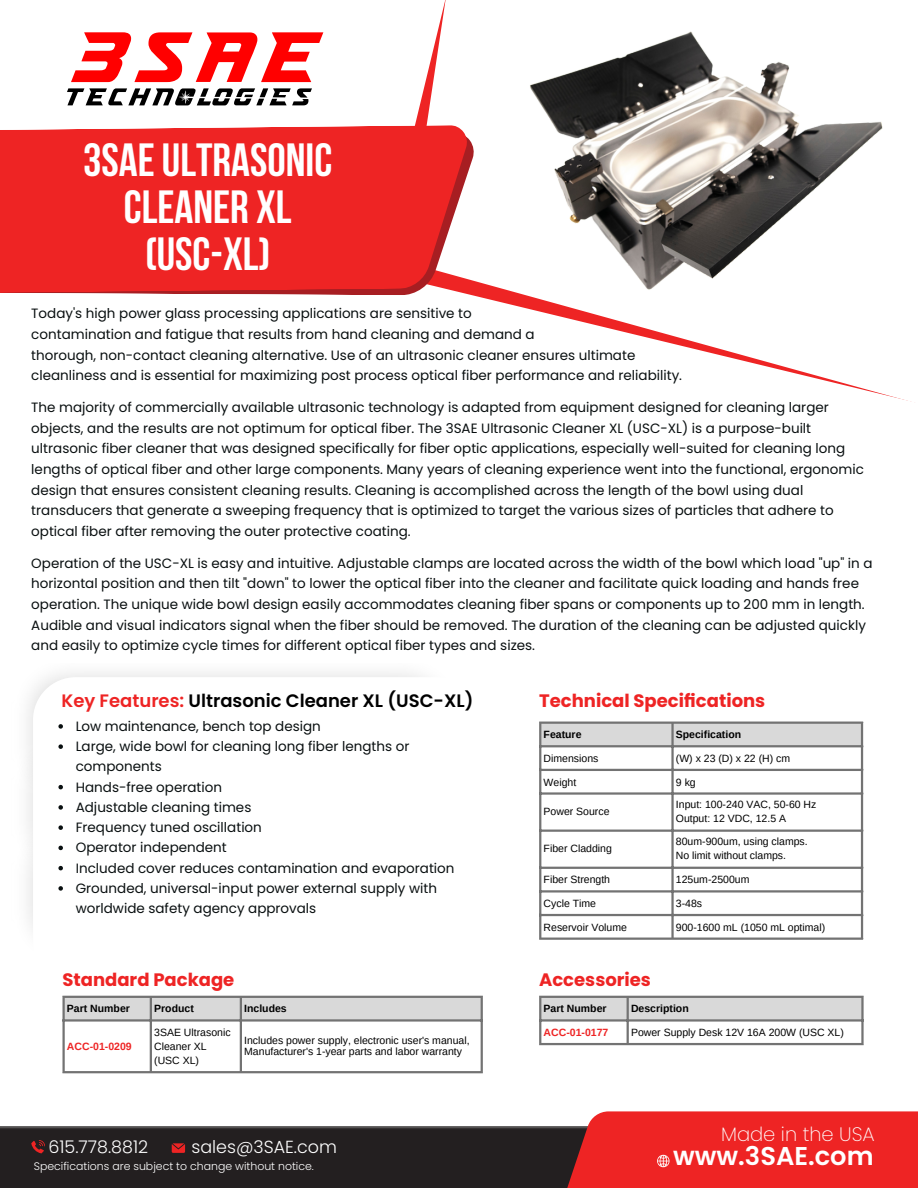
<style>
.page{position:relative;width:918px;height:1188px;background:#fff}
.page>*{position:absolute;margin:0;border:0;box-sizing:border-box;transform-origin:0 0}
.t1{font:700 46.35px "Bebas Neue";color:#fff}
.t2{font:600 25.65px "Poppins";color:#fff}
.t3{font:200 19.5px "Poppins";color:#fff}
.t4{font:700 18px "Poppins";color:#ee2424}
.t5{font:600 18px "Poppins";color:#000}
.t6{font:300 17.55px "Poppins";color:#fff}
.t7{font:13.5px/20.7px "Poppins";color:#090f10}
.t8{font:300 10.95px "Poppins";color:#fff}
.t9{font:10.5px/14px "Arimo";color:#000}
.t10{font:700 10.5px "Arimo";color:#000}
.t11{font:700 10.5px "Arimo";color:#ee2424}
.s1{color:#ee2424}
</style>
<div class="page">
<svg style="left:33px;top:677px;width:522px;height:319px"></svg>
<div style="left:0;top:1126px;width:528px;height:62px;background:#231f20"></div>
<div style="left:528px;top:1111px;width:390px;height:77px;background:#ee2424"></div>
<svg style="left:31px;top:1140px;width:14px;height:13px"></svg>
<svg style="left:172px;top:1143px;width:13px;height:9px"></svg>
<svg style="left:657px;top:1155px;width:13px;height:12px"></svg>
<svg style="left:670px;top:343px;width:242px;height:59px"></svg>
<svg style="left:415px;top:0;width:283px;height:343px"></svg>
<svg style="left:0;top:125px;width:468px;height:169px;background:#ec2d2d"></svg>
<img style="left:470px;top:11px;width:413px;height:283px">
<svg style="left:58px;top:724px;width:5px;height:5px"></svg>
<svg style="left:58px;top:744px;width:5px;height:5px"></svg>
<svg style="left:58px;top:785px;width:5px;height:4px"></svg>
<svg style="left:58px;top:805px;width:5px;height:5px"></svg>
<svg style="left:58px;top:825px;width:5px;height:5px"></svg>
<svg style="left:58px;top:846px;width:5px;height:4px"></svg>
<svg style="left:58px;top:866px;width:5px;height:4px"></svg>
<svg style="left:58px;top:886px;width:5px;height:5px"></svg>
<div style="left:65px;top:998px;width:416px;height:21px;background:#d9d9d9"></div>
<hr style="left:62px;top:998px;width:3px;height:73px;background:#737373">
<hr style="left:150px;top:998px;width:2px;height:73px;background:#737373">
<hr style="left:240px;top:998px;width:2px;height:73px;background:#737373">
<hr style="left:481px;top:998px;width:2px;height:73px;background:#737373">
<hr style="left:62px;top:996px;width:421px;height:2px;background:#737373">
<hr style="left:62px;top:1019px;width:421px;height:3px;background:#737373">
<hr style="left:62px;top:1071px;width:421px;height:2px;background:#737373">
<div style="left:541px;top:998px;width:320px;height:21px;background:#d9d9d9"></div>
<hr style="left:539px;top:998px;width:2px;height:45px;background:#737373">
<hr style="left:627px;top:998px;width:2px;height:45px;background:#737373">
<hr style="left:861px;top:998px;width:3px;height:45px;background:#737373">
<hr style="left:539px;top:996px;width:325px;height:2px;background:#737373">
<hr style="left:539px;top:1019px;width:325px;height:3px;background:#737373">
<hr style="left:539px;top:1043px;width:325px;height:2px;background:#737373">
<div style="left:541px;top:724px;width:320px;height:21px;background:#d9d9d9"></div>
<hr style="left:539px;top:724px;width:2px;height:214px;background:#737373">
<hr style="left:671px;top:724px;width:3px;height:214px;background:#737373">
<hr style="left:861px;top:724px;width:2px;height:214px;background:#737373">
<hr style="left:539px;top:722px;width:324px;height:2px;background:#737373">
<hr style="left:539px;top:745px;width:324px;height:2px;background:#737373">
<hr style="left:539px;top:769px;width:324px;height:2px;background:#737373">
<hr style="left:539px;top:792px;width:324px;height:3px;background:#737373">
<hr style="left:539px;top:830px;width:324px;height:2px;background:#737373">
<hr style="left:539px;top:867px;width:324px;height:2px;background:#737373">
<hr style="left:539px;top:890px;width:324px;height:3px;background:#737373">
<hr style="left:539px;top:914px;width:324px;height:2px;background:#737373">
<hr style="left:539px;top:938px;width:324px;height:2px;background:#737373">
<svg style="left:71px;top:32px;width:252px;height:50px"></svg>
<svg style="left:67px;top:88px;width:245px;height:17px"></svg>
<p class="t1" style="left:83px;top:141px;width:251px">3SAEULTRASONIC</p>
<p class="t1" style="left:124px;top:188px;width:169px">CLEANER XL</p>
<p class="t1" style="left:145px;top:235px;width:127px">(USC-XL)</p>
<p class="t7" style="left:31px;top:303px;width:442px">Today's high power glass processing applications are sensitive to</p>
<p class="t7" style="left:31px;top:324px;width:505px">contamination and fatigue that results from hand cleaning and demand a</p>
<p class="t7" style="left:31px;top:345px;width:606px">thorough, non-contact cleaning alternative. Use of an ultrasonic cleaner ensures ultimate</p>
<p class="t7" style="left:31px;top:365px;width:652px">cleanliness and is essential for maximizing post process optical fiber performance and reliability.</p>
<p class="t7" style="left:31px;top:397px;width:834px">The majority of commercially available ultrasonic technology is adapted from equipment designed for cleaning larger objects, and the results are not optimum for optical fiber. The 3SAE Ultrasonic Cleaner XL (USC-XL) is a purpose-built ultrasonic fiber cleaner that was designed specifically for fiber optic applications, especially well-suited for cleaning long lengths of optical fiber and other large components. Many years of cleaning experience went into the functional, ergonomic design that ensures consistent cleaning results. Cleaning is accomplished across the length of the bowl using dual transducers that generate a sweeping frequency that is optimized to target the various sizes of particles that adhere to optical fiber after removing the outer protective coating.</p>
<p class="t7" style="left:31px;top:553px;width:843px">Operation of the USC-XL is easy and intuitive. Adjustable clamps are located across the width of the bowl which load "up" in a horizontal position and then tilt "down" to lower the optical fiber into the cleaner and facilitate quick loading and hands free operation. The unique wide bowl design easily accommodates cleaning fiber spans or components up to 200 mm in length.<br>Audible and visual indicators signal when the fiber should be removed. The duration of the cleaning can be adjusted quickly and easily to optimize cycle times for different optical fiber types and sizes.</p>
<p class="t5" style="left:61px;top:689px;width:413px"><span class="s1">Key Features:</span> Ultrasonic Cleaner XL (USC-XL)</p>
<p class="t7" style="left:76px;top:716px;width:247px">Low maintenance, bench top design</p>
<p class="t7" style="left:76px;top:736px;width:335px;line-height:20.2px">Large, wide bowl for cleaning long fiber lengths or components</p>
<p class="t7" style="left:76px;top:777px;width:148px">Hands-free operation</p>
<p class="t7" style="left:76px;top:797px;width:177px">Adjustable cleaning times</p>
<p class="t7" style="left:76px;top:817px;width:188px">Frequency tuned oscillation</p>
<p class="t7" style="left:76px;top:837px;width:153px">Operator independent</p>
<p class="t7" style="left:76px;top:858px;width:380px">Included cover reduces contamination and evaporation</p>
<p class="t7" style="left:76px;top:878px;width:363px;line-height:20.2px">Grounded, universal-input power external supply with worldwide safety agency approvals</p>
<p class="t4" style="left:62px;top:967px;width:173px">Standard Package</p>
<p class="t10" style="left:67px;top:1003px;width:64px">Part Number</p>
<p class="t10" style="left:154px;top:1003px;width:41px">Product</p>
<p class="t10" style="left:244px;top:1003px;width:44px">Includes</p>
<p class="t11" style="left:67px;top:1041px;width:66px">ACC-01-0209</p>
<p class="t9" style="left:154px;top:1025px;width:78px">3SAE Ultrasonic<br>Cleaner XL</p>
<p class="t9" style="left:154px;top:1053px;width:46px">(USC XL)</p>
<p class="t9" style="left:244px;top:1035px;width:227px;line-height:11.4px">Includes power supply, electronic user's manual,<br>Manufacturer's 1-year parts and labor warranty</p>
<p class="t6" style="left:49px;top:1134px;width:101px">615.778.8812</p>
<p class="t6" style="left:192px;top:1134px;width:147px">sales@3SAE.com</p>
<p class="t8" style="left:34px;top:1158px;width:282px">Specifications are subject to change without notice.</p>
<p class="t4" style="left:539px;top:689px;width:228px">Technical Specifications</p>
<p class="t10" style="left:544px;top:729px;width:39px">Feature</p>
<p class="t10" style="left:676px;top:729px;width:67px">Specification</p>
<p class="t9" style="left:544px;top:751px;width:56px">Dimensions</p>
<p class="t9" style="left:676px;top:751px;width:116px">(W) x 23 (D) x 22 (H) cm</p>
<p class="t9" style="left:544px;top:775px;width:34px">Weight</p>
<p class="t9" style="left:676px;top:775px;width:21px">9 kg</p>
<p class="t9" style="left:544px;top:805px;width:67px">Power Source</p>
<p class="t9" style="left:676px;top:798px;width:142px">Input: 100-240 VAC, 50-60 Hz</p>
<p class="t9" style="left:676px;top:812px;width:112px">Output: 12 VDC, 12.5 A</p>
<p class="t9" style="left:544px;top:842px;width:70px">Fiber Cladding</p>
<p class="t9" style="left:676px;top:835px;width:133px">80um-900um, using clamps.</p>
<p class="t9" style="left:676px;top:849px;width:112px">No limit without clamps.</p>
<p class="t9" style="left:544px;top:873px;width:68px">Fiber Strength</p>
<p class="t9" style="left:676px;top:873px;width:75px">125um-2500um</p>
<p class="t9" style="left:544px;top:896px;width:54px">Cycle Time</p>
<p class="t9" style="left:676px;top:896px;width:28px">3-48s</p>
<p class="t9" style="left:544px;top:920px;width:85px">Reservoir Volume</p>
<p class="t9" style="left:676px;top:920px;width:151px">900-1600 mL (1050 mL optimal)</p>
<p class="t4" style="left:539px;top:967px;width:113px">Accessories</p>
<p class="t10" style="left:544px;top:1003px;width:64px">Part Number</p>
<p class="t10" style="left:631px;top:1003px;width:59px">Description</p>
<p class="t11" style="left:544px;top:1027px;width:66px">ACC-01-0177</p>
<p class="t9" style="left:631px;top:1025px;width:214px">Power Supply Desk 12V 16A 200W (USC XL)</p>
<p class="t3" style="left:721px;top:1120px;width:155px">Made in the USA</p>
<p class="t2" style="left:673px;top:1139px;width:202px">www.3SAE.com</p>
</div>
